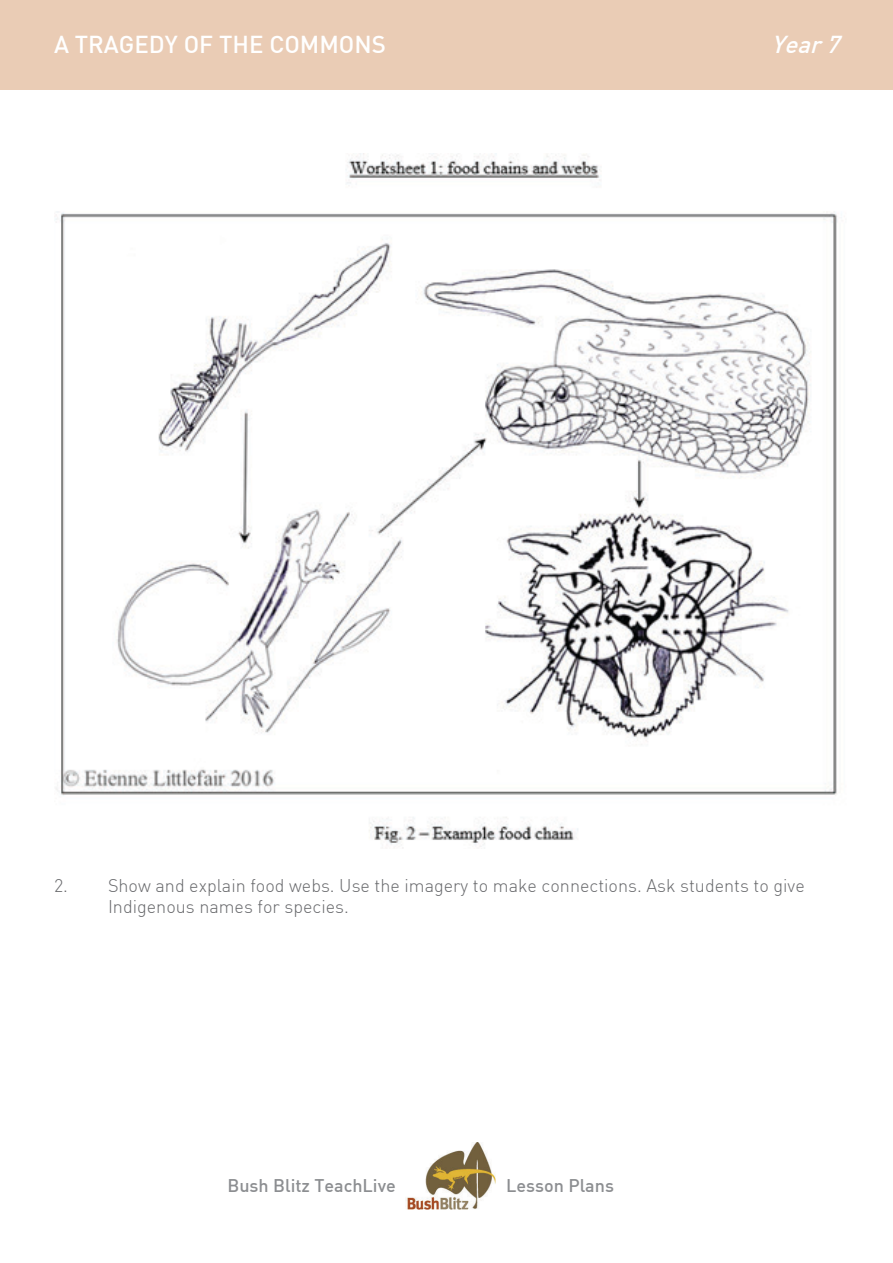
<style>
.page{position:relative;width:893px;height:1263px;background:#fff}
.page>*{position:absolute;margin:0;border:0;box-sizing:border-box;transform-origin:0 0}
.t1{font:500 24px "DIN";color:#fff}
.t2{font:italic 500 24px "DIN";color:#fff}
.t3{font:300 18px "DIN";color:#67686b}
.t4{font:500 18px "DIN";color:#8c8e91}
</style>
<div class="page">
<div style="left:0;top:0;width:893px;height:89px;background:#eaccb5"></div>
<img style="left:406px;top:1143px;width:90px;height:66px">
<img style="left:55px;top:154px;width:783px;height:694px">
<h1 class="t1" style="left:54px;top:29px;width:333px">A TRAGEDY OF THE COMMONS</h1>
<h1 class="t2" style="left:771px;top:29px;width:77px">Year7</h1>
<p class="t3" style="left:54px;top:874px;width:752px">2. Show and explain food webs. Use the imagery to make connections. Ask students to give</p>
<p class="t3" style="left:108px;top:896px;width:242px">Indigenous names for species.</p>
<p class="t4" style="left:227px;top:1174px;width:170px">Bush Blitz TeachLive</p>
<p class="t4" style="left:506px;top:1174px;width:109px">Lesson Plans</p>
</div>
